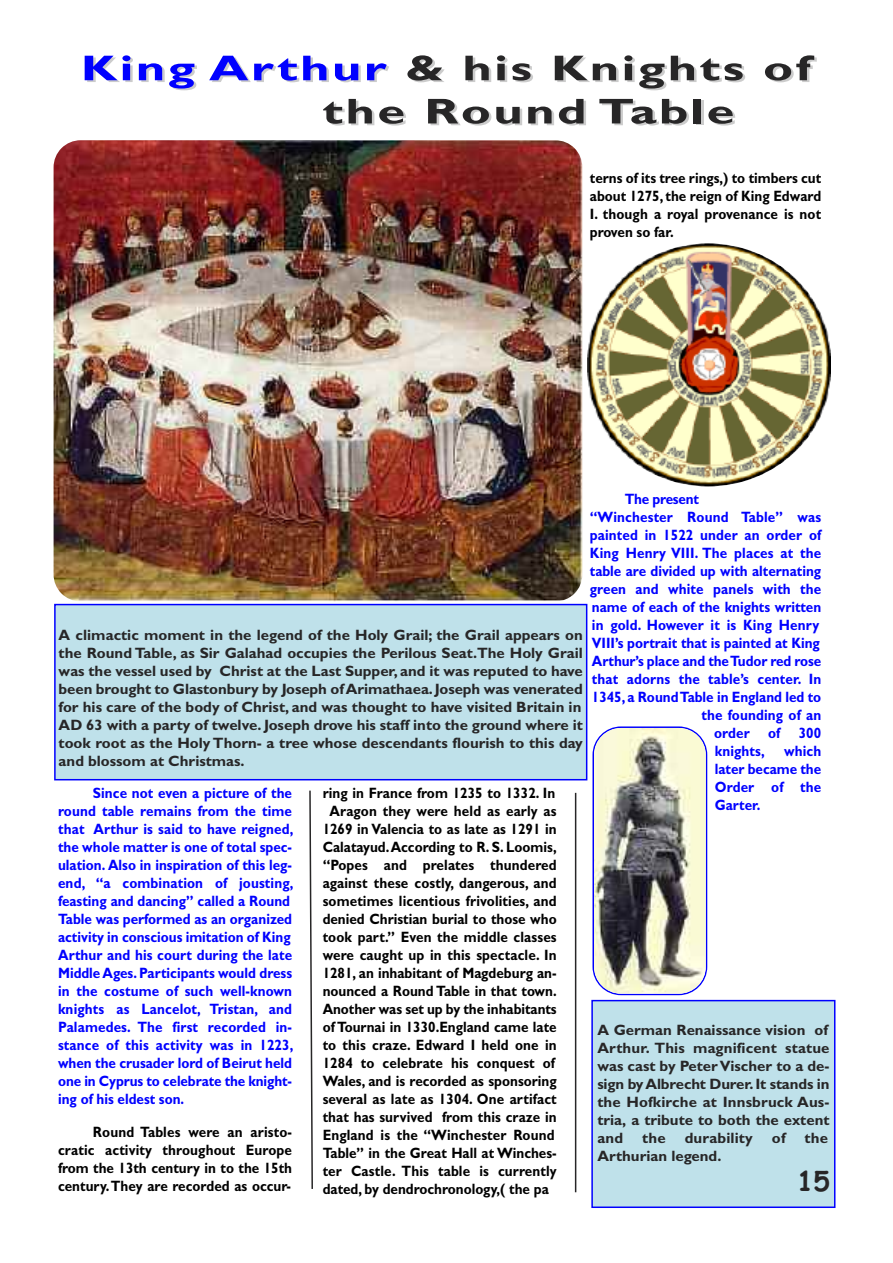
<style>
.page{position:relative;width:893px;height:1263px;background:#fff}
.page>*{position:absolute;margin:0;border:0;box-sizing:border-box;transform-origin:0 0}
.t1{font:700 36px/43.2px "Gill Sans";letter-spacing:.05em;color:#272627;scale:1.4 1}
.t2{font:700 27px "Comic Sans MS";color:#272627}
.t3{font:700 15px/18px "Gill Sans";color:#00f;scale:.9 1}
.t4{font:700 15px/18px "Gill Sans";color:#000;text-align:justify;scale:.9 1}
.t5{font:700 15px/18px "Gill Sans";color:#272627;text-align:justify}
.s1{color:#00f}
</style>
<div class="page">
<img style="left:54px;top:140px;width:528px;height:461px">
<div style="left:56px;top:605px;width:530px;height:174px;background:#bfe1ea"></div>
<div style="left:54px;top:604px;width:533px;height:176px;border:2px solid #00f"></div>
<div style="left:593px;top:1001px;width:241px;height:205px;background:#bfe1ea"></div>
<div style="left:591px;top:1000px;width:244px;height:208px;border:2px solid #00f"></div>
<img style="left:588px;top:243px;width:243px;height:243px">
<svg style="left:592px;top:726px;width:115px;height:269px"></svg>
<img style="left:594px;top:728px;width:112px;height:266px">
<svg style="left:309px;top:790px;width:4px;height:399px"></svg>
<hr style="left:575px;top:793px;width:1px;height:399px;background:#272627">
<h1 class="t1" style="left:322px;top:46px;width:350px;text-indent:-242px"><span class="s1">King Arthur</span> &amp; his Knights of the Round Table</h1>
<p class="t4" style="left:590px;top:169px;width:259px">terns of its tree rings,) to timbers cut about 1275, the reign of King Edward I. though a royal provenance is not proven so far.</p>
<p class="t3" style="left:625px;top:490px;width:84px">The present</p>
<p class="t3" style="left:590px;top:508px;width:259px">“Winchester Round Table” was</p>
<p class="t3" style="left:590px;top:526px;width:259px">painted in 1522 under an order of</p>
<p class="t3" style="left:590px;top:544px;width:259px">King Henry VIII. The places at the</p>
<p class="t3" style="left:590px;top:562px;width:259px">table are divided up with alternating</p>
<p class="t3" style="left:590px;top:580px;width:259px">green and white panels with the</p>
<p class="t3" style="left:592px;top:598px;width:256px">name of each of the knights written</p>
<p class="t3" style="left:592px;top:616px;width:254px">in gold. However it is King Henry</p>
<p class="t3" style="left:592px;top:634px;width:255px">VIII’s portrait that is painted at King</p>
<p class="t3" style="left:592px;top:652px;width:256px">Arthur’s place and theTudor red rose</p>
<p class="t3" style="left:592px;top:670px;width:256px">that adorns the table’s center. In</p>
<p class="t3" style="left:592px;top:688px;width:256px">1345, a RoundTable in England led to</p>
<p class="t3" style="left:701px;top:706px;width:135px">the founding of an</p>
<p class="t3" style="left:714px;top:724px;width:121px">order of 300</p>
<p class="t3" style="left:715px;top:742px;width:57px">knights,</p>
<p class="t5" style="left:59px;top:626px;width:526px">A climactic moment in the legend of the Holy Grail; the Grail appears on the Round Table, as Sir Galahad occupies the Perilous Seat.The Holy Grail was the vessel used by Christ at the Last Supper, and it was reputed to have been brought to Glastonbury by Joseph ofArimathaea.Joseph was venerated for his care of the body of Christ, and was thought to have visited Britain in AD 63 with a party of twelve. Joseph drove his staff into the ground where it took root as the Holy Thorn- a tree whose descendants flourish to this day and blossom at Christmas.</p>
<p class="t3" style="left:715px;top:742px;width:120px;text-align:justify;text-indent:69px">which later became the Order of the Garter.</p>
<p class="t3" style="left:58px;top:784px;width:263px;text-indent:35px">Since not even a picture of the round table remains from the time that Arthur is said to have reigned, the whole matter is one of total spec&shy;ulation. Also in inspiration of this leg&shy;end, “a combination of jousting, feasting and dancing” called a Round Table was performed as an organized activity in conscious imitation of King Arthur and his court during the late Middle Ages. Participants would dress in the costume of such well-known knights as Lancelot, Tristan, and Palamedes. The first recorded in&shy;stance of this activity was in 1223, when the crusader lord of Beirut held one in Cyprus to celebrate the knight&shy;ing of his eldest son.</p>
<p class="t4" style="left:58px;top:1123px;width:262px;text-indent:35px">Round Tables were an aristo&shy;cratic activity throughout Europe from the 13th century in to the 15th century.They are recorded as occur-</p>
<p class="t4" style="left:323px;top:784px;width:262px;text-align:center">ring in France from 1235 to 1332. In Aragon they were held as early as 1269 in Valencia to as late as 1291 in Calatayud.According to R. S. Loomis, “Popes and prelates thundered against these costly, dangerous, and sometimes licentious frivolities, and denied Christian burial to those who took part.” Even the middle classes were caught up in this spectacle. In 1281, an inhabitant of Magdeburg an&shy;nounced a Round Table in that town.<br>Another was set up by the inhabitants of Tournai in 1330.England came late to this craze. Edward I held one in 1284 to celebrate his conquest of Wales, and is recorded as sponsoring several as late as 1304. One artifact that has survived from this craze in England is the “Winchester Round Table” in the Great Hall at Winches&shy;ter Castle. This table is currently dated, by dendrochronology,( the pa</p>
<p class="t5" style="left:597px;top:1021px;width:234px">A German Renaissance vision of Arthur. This magnificent statue was cast by PeterVischer to a de&shy;sign byAlbrecht Durer.It stands in the Hofkirche at Innsbruck Aus&shy;tria, a tribute to both the extent and</p>
<p class="t5" style="left:642px;top:1129px;width:25px">the</p>
<p class="t5" style="left:685px;top:1129px;width:70px">durability</p>
<p class="t5" style="left:772px;top:1129px;width:15px">of</p>
<p class="t5" style="left:805px;top:1129px;width:25px">the</p>
<p class="t5" style="left:597px;top:1147px;width:126px">Arthurian legend.</p>
<h2 class="t2" style="left:797px;top:1166px;width:34px">15</h2>
</div>
